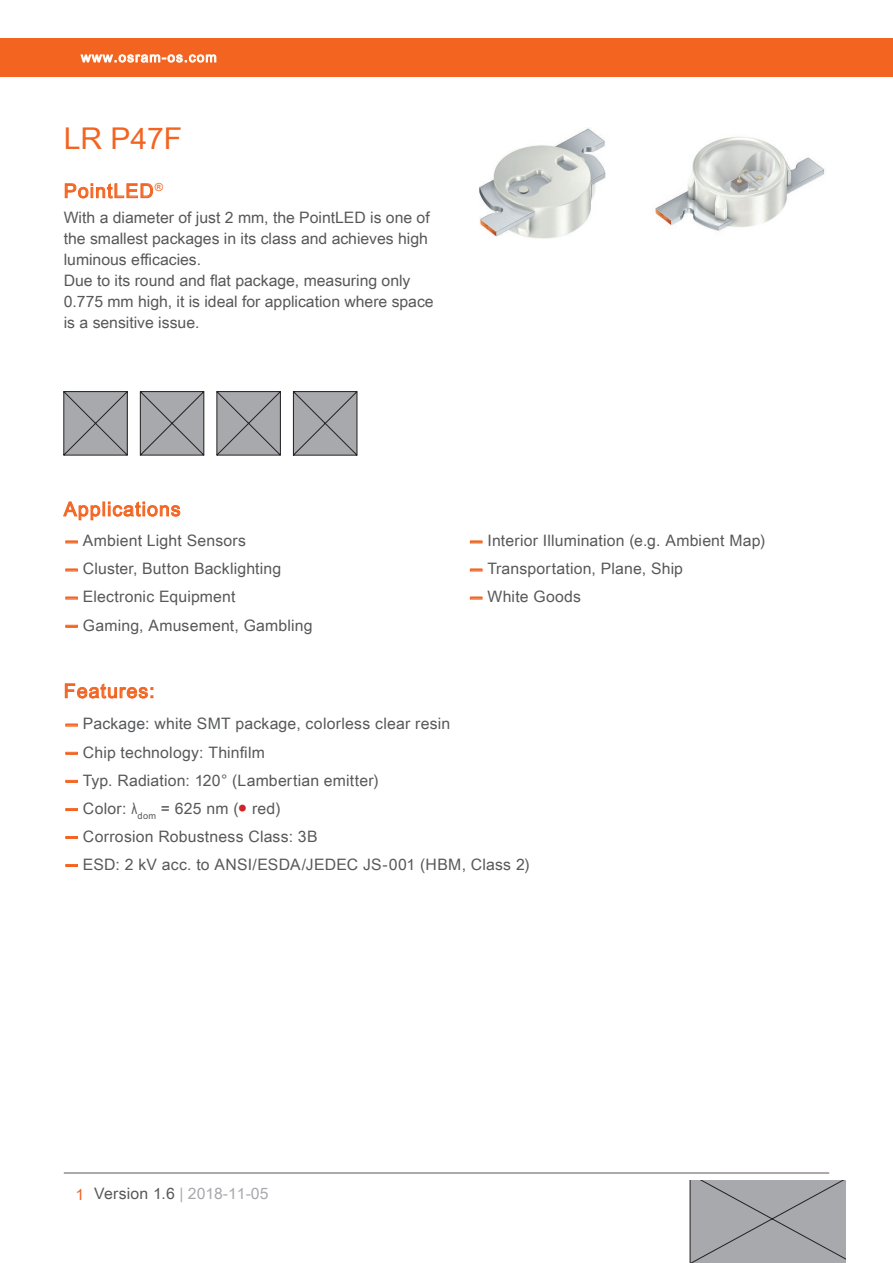
<style>
.page{position:relative;width:893px;height:1263px;background:#fff}
.page>*{position:absolute;margin:0;border:0;box-sizing:border-box;transform-origin:0 0}
.t1{font:30px "Arial Unicode MS";color:#f36421}
.t2{font:19.5px "Arial Unicode MS";letter-spacing:.055em;color:#f36421}
.t3{font:15.75px/21px "Arial Unicode MS";letter-spacing:.01em;color:#57585a}
.t4{font:15.75px "Arial Unicode MS";color:#a8a9ad}
.t5{font:13.5px "Arial Unicode MS";letter-spacing:.085em;color:#fff}
.s1{font-family:"Helvetica Neue LT Pro";font-weight:700;color:#f36421}
.s2{font-family:"Arial"}
.s3{color:#d1232a}
.s4{color:#f36421}
.s5{color:#57585a}
</style>
<div class="page">
<hr style="left:64px;top:1173px;width:765px;height:1px;background:#57585a">
<div style="left:689px;top:1180px;width:157px;height:83px;background:#a8a9ad"></div>
<div style="left:0;top:38px;width:893px;height:39px;background:#f36421"></div>
<svg style="left:80px;top:54px;width:137px;height:9px"></svg>
<svg style="left:63px;top:501px;width:118px;height:20px"></svg>
<img style="left:479px;top:128px;width:127px;height:111px">
<img style="left:655px;top:136px;width:170px;height:95px">
<svg style="left:64px;top:183px;width:89px;height:16px"></svg>
<svg style="left:63px;top:391px;width:65px;height:65px;background:#9b9b9f"></svg>
<svg style="left:140px;top:391px;width:65px;height:65px;background:#9c9ca0"></svg>
<svg style="left:216px;top:391px;width:65px;height:65px;background:#9b9b9f"></svg>
<svg style="left:293px;top:391px;width:65px;height:65px;background:#9b9c9f"></svg>
<svg style="left:66px;top:541px;width:11px;height:2px"></svg>
<svg style="left:66px;top:569px;width:11px;height:2px"></svg>
<svg style="left:66px;top:597px;width:11px;height:2px"></svg>
<svg style="left:66px;top:625px;width:11px;height:2px"></svg>
<svg style="left:470px;top:541px;width:12px;height:2px"></svg>
<svg style="left:470px;top:569px;width:12px;height:2px"></svg>
<svg style="left:470px;top:597px;width:12px;height:2px"></svg>
<svg style="left:65px;top:683px;width:88px;height:16px"></svg>
<svg style="left:66px;top:724px;width:11px;height:2px"></svg>
<svg style="left:66px;top:752px;width:11px;height:2px"></svg>
<svg style="left:66px;top:780px;width:11px;height:2px"></svg>
<svg style="left:66px;top:836px;width:11px;height:2px"></svg>
<svg style="left:66px;top:864px;width:11px;height:2px"></svg>
<p class="t5" style="left:81px;top:47px;width:137px">www.osram-os.com</p>
<h1 class="t1" style="left:64px;top:117px;width:120px">LR P47F</h1>
<p class="t2" style="left:64px;top:177px;width:101px">PointLED<sup>®</sup></p>
<p class="t3" style="left:64px;top:207px;width:371px">With a diameter of just 2 mm, the PointLED is one of the smallest packages in its class and achieves high luminous efficacies.<br>Due to its round and flat package, measuring only 0.775 mm high, it is ideal for application where space is a sensitive issue.</p>
<p class="t2" style="left:64px;top:495px;width:118px">Applications</p>
<p class="t3" style="left:64px;top:530px;width:184px"><span class="s1">—</span> Ambient Light Sensors</p>
<p class="t3" style="left:64px;top:558px;width:219px"><span class="s1">—</span> Cluster, Button Backlighting</p>
<p class="t3" style="left:64px;top:586px;width:173px"><span class="s1">—</span> Electronic Equipment</p>
<p class="t3" style="left:64px;top:614px;width:250px"><span class="s1">—</span> Gaming, Amusement, Gambling</p>
<p class="t3" style="left:468px;top:530px;width:298px"><span class="s1">—</span> Interior Illumination (e.g. Ambient Map)</p>
<p class="t3" style="left:468px;top:558px;width:216px"><span class="s1">—</span> Transportation, Plane, Ship</p>
<p class="t3" style="left:468px;top:586px;width:114px"><span class="s1">—</span> White Goods</p>
<p class="t2" style="left:64px;top:677px;width:92px">Features:</p>
<p class="t3" style="left:64px;top:713px;width:388px"><span class="s1">—</span> Package: white SMT package, colorless clear resin</p>
<p class="t3" style="left:64px;top:741px;width:203px"><span class="s1">—</span> Chip technology: Thinfilm</p>
<p class="t3" style="left:64px;top:769px;width:317px"><span class="s1">—</span> Typ. Radiation: 120° (Lambertian emitter)</p>
<p class="t3" style="left:64px;top:797px;width:218px"><span class="s1">—</span> Color: <span class="s2">λ</span><sub>dom</sub> = 625 nm (<span class="s3">●</span> red)</p>
<p class="t3" style="left:64px;top:825px;width:255px"><span class="s1">—</span> Corrosion Robustness Class: 3B</p>
<p class="t3" style="left:64px;top:853px;width:468px"><span class="s1">—</span> ESD: 2 kV acc. to ANSI/ESDA/JEDEC JS-001 (HBM, Class 2)</p>
<p class="t4" style="left:76px;top:1182px;width:194px"><span class="s4">1</span> <span class="s5">Version 1.6</span> | 2018-11-05</p>
</div>
